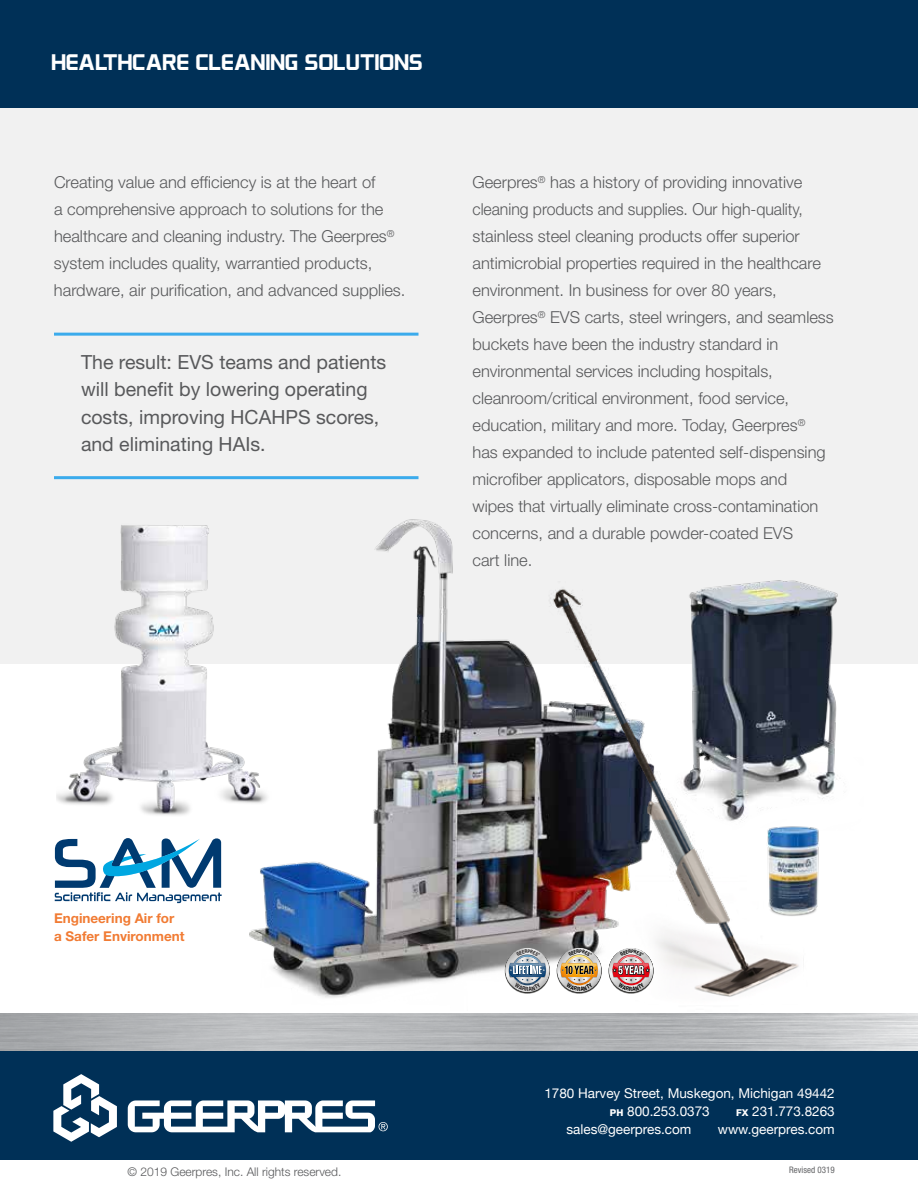
<style>
.page{position:relative;width:918px;height:1188px;background:#fff}
.page>*{position:absolute;margin:0;border:0;box-sizing:border-box;transform-origin:0 0}
.t1{font:700 22.5px "Zoria";letter-spacing:.04em;color:#fff}
.t2{font:19.5px/27px "Helvetica Neue";color:#58595b}
.t3{font:300 16.5px/27px "Helvetica Neue";color:#58595b}
.t4{font:13.5px/18px "Helvetica Neue";color:#fff}
.t5{font:700 13.5px/18px "Helvetica Neue";color:#f17b33}
.t6{font:300 12px "Helvetica Neue";color:#58595b}
.t7{font:condensed 9px "Helvetica Neue";color:#636466}
.s1{font-weight:800;font-size:9.45px}
</style>
<div class="page">
<div style="left:0;top:108px;width:918px;height:555px;background:#f1f1f1"></div>
<img style="left:250px;top:519px;width:264px;height:479px">
<div style="left:0;top:0;width:918px;height:108px;background:#003057"></div>
<div style="left:0;top:1051px;width:918px;height:109px;background:#003057"></div>
<svg style="left:128px;top:1100px;width:260px;height:32px"></svg>
<svg style="left:53px;top:1074px;width:64px;height:68px"></svg>
<hr style="left:54px;top:333px;width:364px;height:3px;background:#3babec">
<hr style="left:54px;top:476px;width:364px;height:3px;background:#3babec">
<img style="left:773px;top:580px;width:91px;height:219px">
<img style="left:514px;top:581px;width:299px;height:416px">
<svg style="left:609px;top:948px;width:44px;height:45px"></svg>
<svg style="left:609px;top:948px;width:44px;height:44px"></svg>
<svg style="left:557px;top:948px;width:44px;height:45px"></svg>
<svg style="left:557px;top:948px;width:44px;height:44px"></svg>
<svg style="left:558px;top:948px;width:43px;height:44px"></svg>
<svg style="left:505px;top:948px;width:44px;height:45px"></svg>
<svg style="left:505px;top:948px;width:45px;height:44px"></svg>
<svg style="left:506px;top:948px;width:43px;height:44px"></svg>
<svg style="left:55px;top:838px;width:167px;height:65px"></svg>
<img style="left:56px;top:519px;width:216px;height:299px">
<img style="left:756px;top:820px;width:63px;height:101px">
<svg style="left:612px;top:950px;width:38px;height:41px;background:#cb9b9e"></svg>
<svg style="left:560px;top:950px;width:38px;height:41px;background:#c7b28e"></svg>
<svg style="left:508px;top:950px;width:38px;height:41px;background:#a2afba"></svg>
<h1 class="t1" style="left:52px;top:51px;width:372px">HEALTHCARE CLEANING SOLUTIONS</h1>
<p class="t3" style="left:54px;top:168px;width:353px">Creating value and efficiency is at the heart of<br>a comprehensive approach to solutions for the healthcare and cleaning industry. The Geerpres<sup>® </sup>system includes quality, warrantied products, hardware, air purification, and advanced supplies.</p>
<p class="t2" style="left:81px;top:349px;width:307px">The result: EVS teams and patients will benefit by lowering operating costs, improving HCAHPS scores, and eliminating HAIs.</p>
<p class="t3" style="left:472px;top:168px;width:363px">Geerpres<sup>®</sup> has a history of providing innovative cleaning products and supplies. Our high-quality, stainless steel cleaning products offer superior antimicrobial properties required in the healthcare environment. In business for over 80 years, Geerpres<sup>®</sup> EVS carts, steel wringers, and seamless buckets have been the industry standard in environmental services including hospitals, cleanroom/critical environment, food service, education, military and more. Today, Geerpres<sup>® </sup>has expanded to include patented self-dispensing microfiber applicators, disposable mops and<br>wipes that virtually eliminate cross-contamination concerns, and a durable powder-coated EVS<br>cart line.</p>
<p class="t5" style="left:54px;top:909px;width:132px">Engineering Air for a Safer Environment</p>
<p class="t6" style="left:128px;top:1165px;width:215px">© 2019 Geerpres, Inc. All rights reserved.</p>
<p class="t4" style="left:610px;top:1085px;width:226px;text-indent:-66px">1780 Harvey Street, Muskegon, Michigan 49442 <span class="s1">ph</span> 800.253.0373</p>
<p class="t4" style="left:736px;top:1103px;width:100px"><span class="s1">fx</span> 231.773.8263</p>
<p class="t4" style="left:566px;top:1121px;width:127px">sales@geerpres.com</p>
<p class="t4" style="left:718px;top:1121px;width:118px">www.geerpres.com</p>
<p class="t7" style="left:789px;top:1164px;width:47px">Revised 0319</p>
</div>
